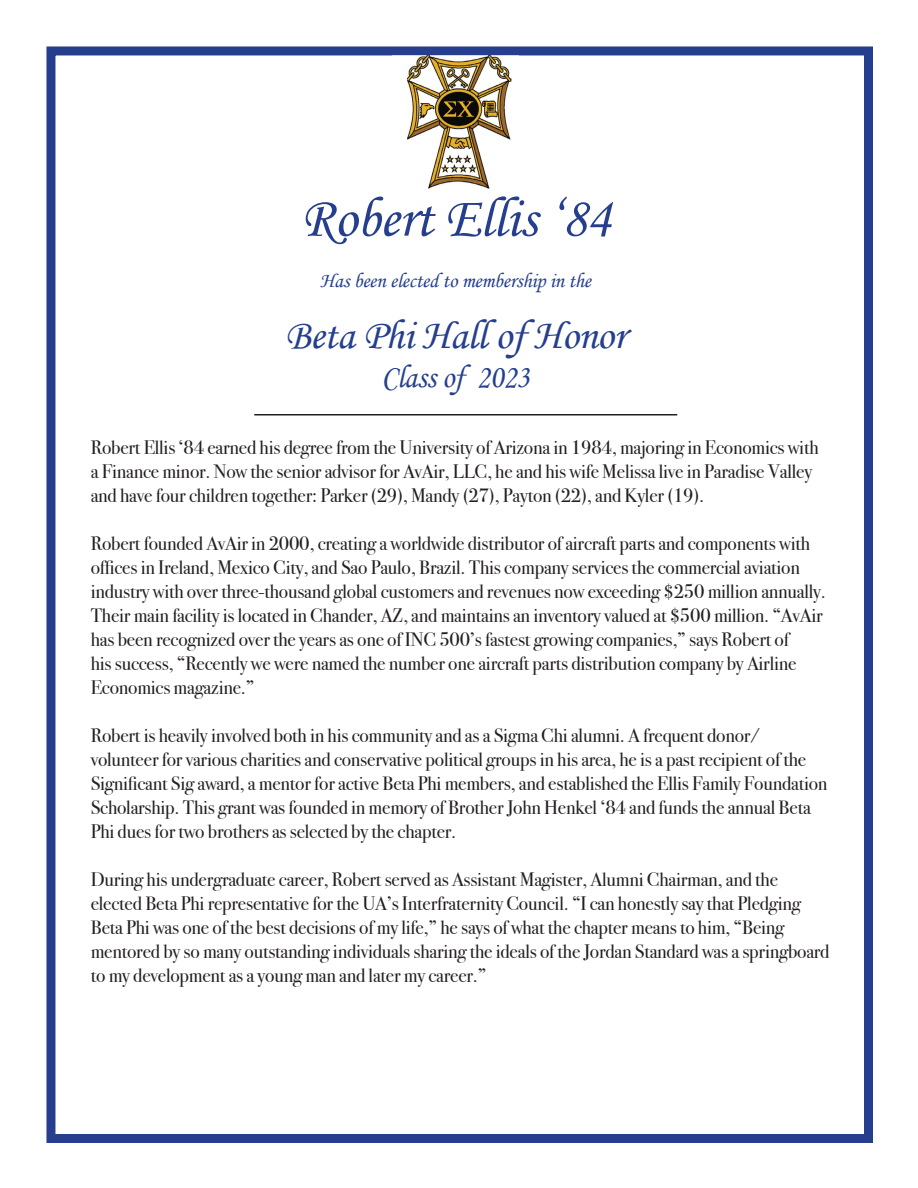
<style>
.page{position:relative;width:918px;height:1188px;background:#fff}
.page>*{position:absolute;margin:0;border:0;box-sizing:border-box;transform-origin:0 0}
.t1{font:57px "Monotype Corsiva";letter-spacing:-.01em;color:#253f8e}
.t2{font:42px "Monotype Corsiva";letter-spacing:-.01em;color:#253f8e}
.t3{font:33px "Monotype Corsiva";letter-spacing:-.01em;color:#253f8e;scale:.93 1}
.t4{font:21px "Monotype Corsiva";letter-spacing:-.01em;color:#253f8e}
.t5{font:19.5px/24px "Bodoni Svty Two ITCTT";letter-spacing:-.01em;color:#231f20}
</style>
<div class="page">
<div style="left:46px;top:46px;width:827px;height:1097px;border:9px solid #253f8e"></div>
<hr style="left:254px;top:414px;width:423px;height:2px;background:#231f20">
<img style="left:407px;top:56px;width:105px;height:133px">
<p class="t1" style="left:300px;top:184px;width:312px">Robert Ellis ‘84</p>
<p class="t4" style="left:320px;top:267px;width:272px">Has been elected to membership in the</p>
<p class="t2" style="left:285px;top:310px;width:342px">Beta Phi Hall of Honor</p>
<p class="t3" style="left:381px;top:357px;width:161px">Class of 2023</p>
<p class="t5" style="left:91px;top:433px;width:729px">Robert Ellis ‘84 earned his degree from the University of Arizona in 1984, majoring in Economics with a Finance minor. Now the senior advisor for AvAir, LLC, he and his wife Melissa live in Paradise Valley and have four children together: Parker (29), Mandy (27), Payton (22), and Kyler (19).</p>
<p class="t5" style="left:91px;top:529px;width:737px">Robert founded AvAir in 2000, creating a worldwide distributor of aircraft parts and components with offices in Ireland, Mexico City, and Sao Paulo, Brazil. This company services the commercial aviation industry with over three-thousand global customers and revenues now exceeding $250 million annually.<br>Their main facility is located in Chander, AZ, and maintains an inventory valued at $500 million. “AvAir has been recognized over the years as one of INC 500’s fastest growing companies,” says Robert of<br>his success, “Recently we were named the number one aircraft parts distribution company by Airline Economics magazine.”</p>
<p class="t5" style="left:91px;top:721px;width:738px">Robert is heavily involved both in his community and as a Sigma Chi alumni. A frequent donor/ volunteer for various charities and conservative political groups in his area, he is a past recipient of the Significant Sig award, a mentor for active Beta Phi members, and established the Ellis Family Foundation Scholarship. This grant was founded in memory of Brother John Henkel ‘84 and funds the annual Beta Phi dues for two brothers as selected by the chapter.</p>
<p class="t5" style="left:91px;top:865px;width:740px">During his undergraduate career, Robert served as Assistant Magister, Alumni Chairman, and the elected Beta Phi representative for the UA’s Interfraternity Council. “I can honestly say that Pledging Beta Phi was one of the best decisions of my life,” he says of what the chapter means to him, “Being mentored by so many outstanding individuals sharing the ideals of the Jordan Standard was a springboard to my development as a young man and later my career.”</p>
</div>
